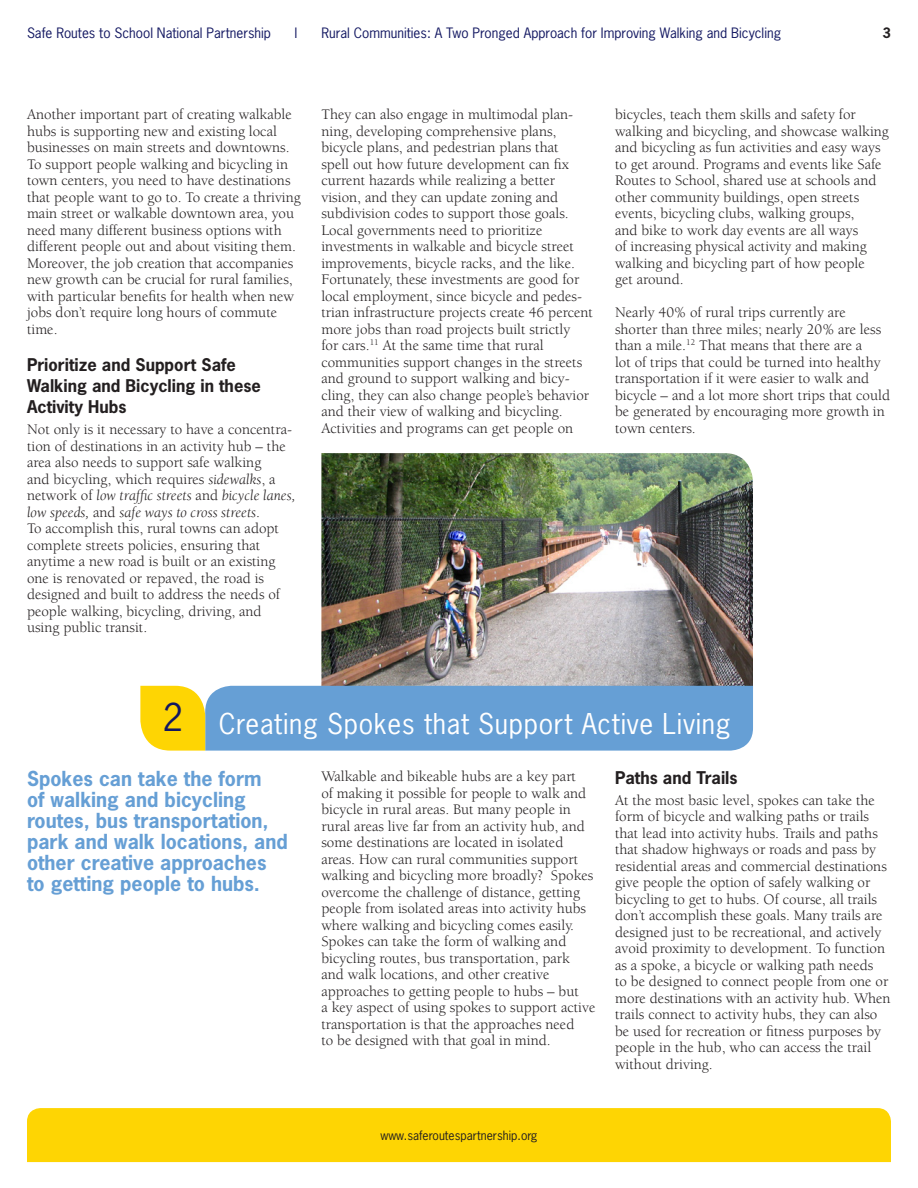
<style>
.page{position:relative;width:918px;height:1188px;background:#fff}
.page>*{position:absolute;margin:0;border:0;box-sizing:border-box;transform-origin:0 0}
.t1{font:36px "News Gothic";color:#121761}
.t2{font:27px "News Gothic";letter-spacing:.025em;color:#fff}
.t3{font:700 19.5px/21px "News Gothic";color:#669fd5}
.t4{font:700 16.5px/21px "News Gothic";color:#231f20}
.t5{font:15px/16.5px "Berkeley";color:#231f20}
.t6{font:13.5px "News Gothic";color:#121761}
.t7{font:700 13.5px "News Gothic";color:#231f20}
.t8{font:12px "News Gothic";color:#231f20}
.s1{font-style:italic}
</style>
<div class="page">
<img style="left:321px;top:453px;width:432px;height:233px">
<div style="left:27px;top:1108px;width:864px;height:54px;background:#fed503"></div>
<svg style="left:140px;top:686px;width:613px;height:65px;background:#77a6c1"></svg>
<p class="t6" style="left:27px;top:24px;width:246px">Safe Routes to School National Partnership</p>
<p class="t6" style="left:294px;top:24px;width:4px">|</p>
<p class="t6" style="left:321px;top:24px;width:461px">Rural Communities: A Two Pronged Approach for Improving Walking and Bicycling</p>
<p class="t7" style="left:883px;top:24px;width:10px">3</p>
<p class="t5" style="left:27px;top:107px;width:275px">Another important part of creating walkable hubs is supporting new and existing local businesses on main streets and downtowns.<br>To support people walking and bicycling in town centers, you need to have destinations that people want to go to. To create a thriving main street or walkable downtown area, you need many different business options with different people out and about visiting them.<br>Moreover, the job creation that accompanies new growth can be crucial for rural families, with particular benefits for health when new jobs don’t require long hours of commute time.</p>
<p class="t4" style="left:27px;top:354px;width:235px">Prioritize and Support Safe<br>Walking and Bicycling in these<br>Activity Hubs</p>
<p class="t5" style="left:27px;top:422px;width:270px">Not only is it necessary to have a concentra&shy;tion of destinations in an activity hub – the area also needs to support safe walking<br>and bicycling, which requires <span class="s1">sidewalks</span>, a network of <span class="s1">low traffic streets</span> and <span class="s1">bicycle lanes, low speeds,</span> and <span class="s1">safe ways to cross streets</span>.<br>To accomplish this, rural towns can adopt complete streets policies, ensuring that anytime a new road is built or an existing one is renovated or repaved, the road is designed and built to address the needs of people walking, bicycling, driving, and using public transit.</p>
<p class="t5" style="left:321px;top:107px;width:253px">They can also engage in multimodal plan&shy;ning, developing comprehensive plans, bicycle plans, and pedestrian plans that</p>
<p class="t5" style="left:321px;top:156px;width:249px">spell out how future development can fix</p>
<p class="t5" style="left:321px;top:173px;width:235px">current hazards while realizing a better</p>
<p class="t5" style="left:321px;top:189px;width:238px">vision, and they can update zoning and</p>
<p class="t5" style="left:321px;top:206px;width:249px">subdivision codes to support those goals.</p>
<p class="t5" style="left:321px;top:222px;width:222px">Local governments need to prioritize</p>
<p class="t5" style="left:321px;top:239px;width:273px">investments in walkable and bicycle street improvements, bicycle racks, and the like.<br>Fortunately, these investments are good for local employment, since bicycle and pedes&shy;trian infrastructure projects create 46 percent more jobs than road projects built strictly</p>
<p class="t5" style="left:321px;top:338px;width:224px">for cars.<sup>11</sup> At the same time that rural</p>
<p class="t5" style="left:321px;top:354px;width:269px">communities support changes in the streets and ground to support walking and bicy&shy;cling, they can also change people’s behavior and their view of walking and bicycling.<br>Activities and programs can get people on</p>
<p class="t5" style="left:615px;top:107px;width:275px">bicycles, teach them skills and safety for walking and bicycling, and showcase walking and bicycling as fun activities and easy ways to get around. Programs and events like Safe Routes to School, shared use at schools and other community buildings, open streets events, bicycling clubs, walking groups,</p>
<p class="t5" style="left:615px;top:222px;width:245px">and bike to work day events are all ways</p>
<p class="t5" style="left:615px;top:239px;width:253px">of increasing physical activity and making walking and bicycling part of how people</p>
<p class="t5" style="left:615px;top:272px;width:70px">get around.</p>
<p class="t5" style="left:615px;top:305px;width:277px">Nearly 40% of rural trips currently are shorter than three miles; nearly 20% are less than a mile.<sup>12</sup> That means that there are a<br>lot of trips that could be turned into healthy transportation if it were easier to walk and bicycle – and a lot more short trips that could be generated by encouraging more growth in town centers.</p>
<p class="t1" style="left:162px;top:695px;width:22px">2</p>
<p class="t3" style="left:27px;top:768px;width:236px">Spokes can take the form</p>
<p class="t3" style="left:27px;top:789px;width:262px">of walking and bicycling routes, bus transportation, park and walk locations, and other creative approaches</p>
<p class="t3" style="left:27px;top:873px;width:235px">to getting people to hubs.</p>
<p class="t2" style="left:219px;top:706px;width:514px">Creating Spokes that Support Active Living</p>
<p class="t5" style="left:321px;top:769px;width:274px">Walkable and bikeable hubs are a key part<br>of making it possible for people to walk and bicycle in rural areas. But many people in rural areas live far from an activity hub, and some destinations are located in isolated areas. How can rural communities support walking and bicycling more broadly? Spokes overcome the challenge of distance, getting people from isolated areas into activity hubs where walking and bicycling comes easily.</p>
<p class="t5" style="left:321px;top:934px;width:250px">Spokes can take the form of walking and bicycling routes, bus transportation, park</p>
<p class="t5" style="left:321px;top:967px;width:230px">and walk locations, and other creative</p>
<p class="t5" style="left:321px;top:983px;width:259px">approaches to getting people to hubs – but</p>
<p class="t5" style="left:321px;top:1000px;width:276px">a key aspect of using spokes to support active transportation is that the approaches need</p>
<p class="t5" style="left:321px;top:1033px;width:231px">to be designed with that goal in mind.</p>
<p class="t4" style="left:615px;top:766px;width:124px">Paths and Trails</p>
<p class="t5" style="left:615px;top:792px;width:277px">At the most basic level, spokes can take the form of bicycle and walking paths or trails that lead into activity hubs. Trails and paths that shadow highways or roads and pass by residential areas and commercial destinations give people the option of safely walking or bicycling to get to hubs. Of course, all trails don’t accomplish these goals. Many trails are designed just to be recreational, and actively avoid proximity to development. To function as a spoke, a bicycle or walking path needs<br>to be designed to connect people from one or more destinations with an activity hub. When trails connect to activity hubs, they can also be used for recreation or fitness purposes by people in the hub, who can access the trail without driving.</p>
<p class="t8" style="left:380px;top:1128px;width:159px">www.saferoutespartnership.org</p>
</div>
